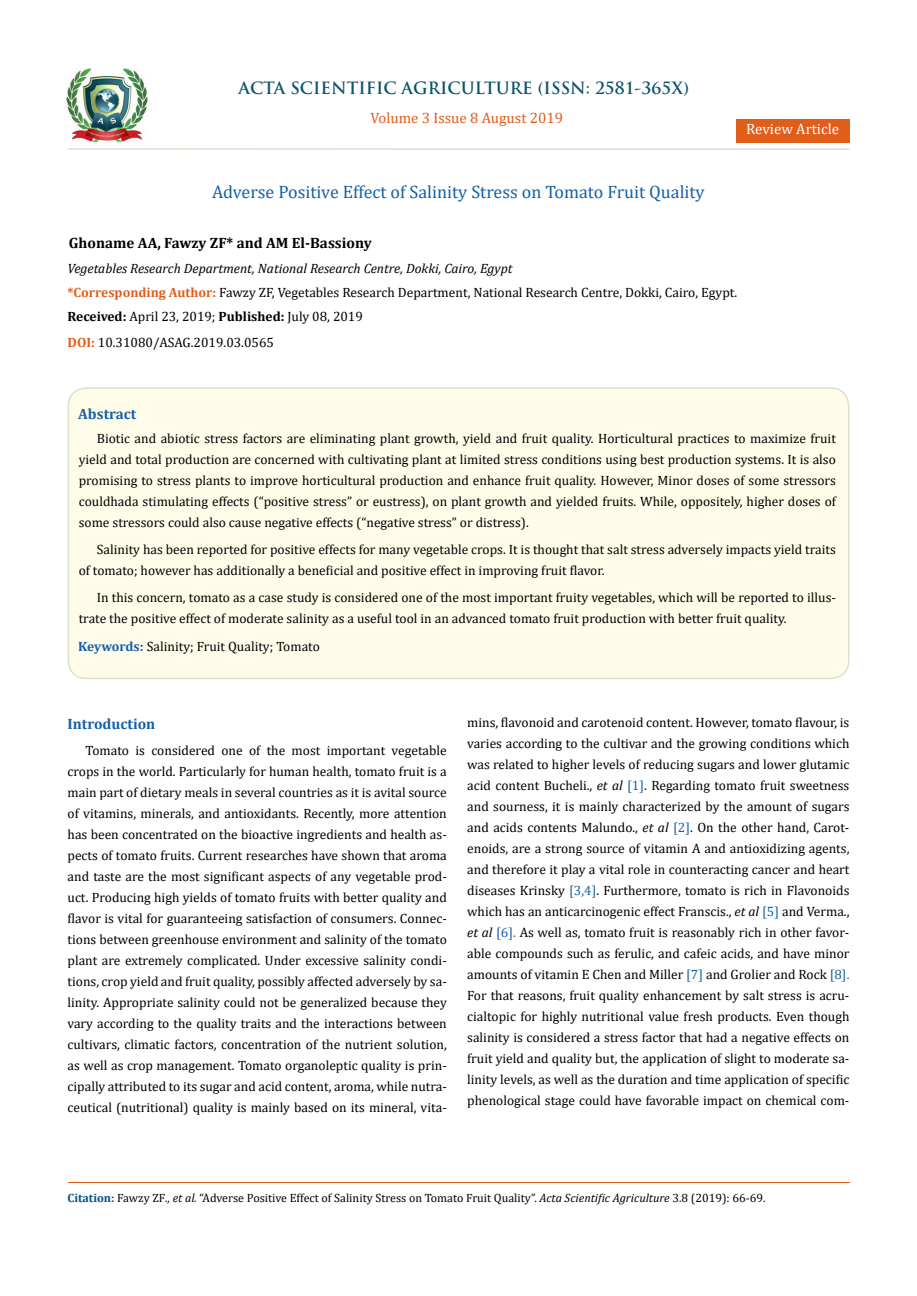
<style>
.page{position:relative;width:917px;height:1296px;background:#fff}
.page>*{position:absolute;margin:0;border:0;box-sizing:border-box;transform-origin:0 0}
.t1{font:18px "Cambria";color:#1560a6}
.t2{font:700 16.5px "Trajan Pro";color:#0e546a}
.t3{font:700 15px "Cambria";color:#000}
.t4{font:15px "Cambria";color:#e05d1a}
.t5{font:700 15px "Cambria";color:#1560a6}
.t6{font:15px "Cambria";color:#fff}
.t7{font:13.5px/21px "Cambria";color:#000}
.t8{font:12px "Cambria";color:#000}
.s1{font-style:italic}
.s2{font-weight:700;color:#e05d1a}
.s3{font-weight:700}
.s4{font-weight:700;color:#1560a6}
.s5{color:#1560a6}
.s6{font-weight:700;color:#035089}
</style>
<div class="page">
<img style="left:67px;top:68px;width:80px;height:74px">
<div style="left:735px;top:119px;width:114px;height:23px;background:#e05d1a"></div>
<div style="left:68px;top:388px;width:780px;height:290px;background:#fffde9;border-radius:18px"></div>
<div style="left:68px;top:387px;width:781px;height:292px;border:2px solid #e0dfcd;border-radius:18px"></div>
<hr style="left:67px;top:148px;width:782px;height:2px;background:#e0dfcd">
<hr style="left:68px;top:1182px;width:781px;height:1px;background:#e05d1a">
<p class="t2" style="left:238px;top:77px;width:452px">ACTA SCIENTIFIC AGRICULTURE (ISSN: 2581-365X)</p>
<p class="t4" style="left:370px;top:109px;width:194px">Volume 3 Issue 8 August 2019</p>
<p class="t6" style="left:746px;top:120px;width:94px">Review Article</p>
<h1 class="t1" style="left:212px;top:181px;width:494px">Adverse Positive Effect of Salinity Stress on Tomato Fruit Quality</h1>
<p class="t3" style="left:69px;top:232px;width:304px">Ghoname AA, Fawzy ZF* and AM El-Bassiony</p>
<p class="t7" style="left:67px;top:256px;width:671px;line-height:24.3px"><span class="s1">Vegetables Research Department, National Research Centre, Dokki, Cairo, Egypt<br></span><span class="s2">*Corresponding Author:</span> Fawzy ZF, Vegetables Research Department, National Research Centre, Dokki, Cairo, Egypt.</p>
<p class="t7" style="left:67px;top:306px;width:297px"><span class="s3">Received:</span> April 23, 2019; <span class="s3">Published:</span> July 08, 2019</p>
<p class="t7" style="left:67px;top:332px;width:208px"><span class="s2">DOI:</span> 10.31080/ASAG.2019.03.0565</p>
<p class="t5" style="left:78px;top:403px;width:60px">Abstract</p>
<p class="t7" style="left:79px;top:428px;width:758px;text-align:justify;text-indent:18px">Biotic and abiotic stress factors are eliminating plant growth, yield and fruit quality. Horticultural practices to maximize fruit yield and total production are concerned with cultivating plant at limited stress conditions using best production systems. It is also promising to stress plants to improve horticultural production and enhance fruit quality. However, Minor doses of some stressors couldhada stimulating effects (“positive stress” or eustress), on plant growth and yielded fruits. While, oppositely, higher doses of some stressors could also cause negative effects (“negative stress” or distress).</p>
<p class="t7" style="left:79px;top:539px;width:758px;text-indent:18px">Salinity has been reported for positive effects for many vegetable crops. It is thought that salt stress adversely impacts yield traits of tomato; however has additionally a beneficial and positive effect in improving fruit flavor.</p>
<p class="t7" style="left:79px;top:587px;width:758px;text-indent:18px">In this concern, tomato as a case study is considered one of the most important fruity vegetables, which will be reported to illus&shy;trate the positive effect of moderate salinity as a useful tool in an advanced tomato fruit production with better fruit quality.</p>
<p class="t7" style="left:78px;top:636px;width:243px"><span class="s4">Keywords:</span> Salinity; Fruit Quality; Tomato</p>
<p class="t5" style="left:68px;top:713px;width:89px">Introduction</p>
<p class="t7" style="left:68px;top:740px;width:381px;text-align:justify;text-indent:18px">Tomato is considered one of the most important vegetable crops in the world. Particularly for human health, tomato fruit is a main part of dietary meals in several countries as it is avital source of vitamins, minerals, and antioxidants. Recently, more attention has been concentrated on the bioactive ingredients and health as&shy;pects of tomato fruits. Current researches have shown that aroma and taste are the most significant aspects of any vegetable prod&shy;uct. Producing high yields of tomato fruits with better quality and flavor is vital for guaranteeing satisfaction of consumers. Connec&shy;tions between greenhouse environment and salinity of the tomato plant are extremely complicated. Under excessive salinity condi&shy;tions, crop yield and fruit quality, possibly affected adversely by sa&shy;linity. Appropriate salinity could not be generalized because they vary according to the quality traits and the interactions between cultivars, climatic factors, concentration of the nutrient solution, as well as crop management. Tomato organoleptic quality is prin&shy;cipally attributed to its sugar and acid content, aroma, while nutra&shy;ceutical (nutritional) quality is mainly based on its mineral, vita-</p>
<p class="t7" style="left:467px;top:712px;width:384px;text-align:justify">mins, flavonoid and carotenoid content. However, tomato flavour, is varies according to the cultivar and the growing conditions which was related to higher levels of reducing sugars and lower glutamic acid content Bucheli., <span class="s1">et al</span> <span class="s5">[1]</span>. Regarding tomato fruit sweetness and sourness, it is mainly characterized by the amount of sugars and acids contents Malundo., <span class="s1">et al</span> <span class="s5">[2]</span>. On the other hand, Carot&shy;enoids, are a strong source of vitamin A and antioxidizing agents, and therefore it play a vital role in counteracting cancer and heart diseases Krinsky <span class="s5">[3,4]</span>. Furthermore, tomato is rich in Flavonoids which has an anticarcinogenic effect Franscis., <span class="s1">et al</span> <span class="s5">[5]</span> and Verma., <span class="s1">et al</span> <span class="s5">[6].</span> As well as, tomato fruit is reasonably rich in other favor&shy;able compounds such as ferulic, and cafeic acids, and have minor amounts of vitamin E Chen and Miller <span class="s5">[7]</span> and Grolier and Rock <span class="s5">[8].<br></span>For that reasons, fruit quality enhancement by salt stress is acru&shy;cialtopic for highly nutritional value fresh products. Even though salinity is considered a stress factor that had a negative effects on fruit yield and quality but, the application of slight to moderate sa&shy;linity levels, as well as the duration and time application of specific phenological stage could have favorable impact on chemical com-</p>
<p class="t8" style="left:68px;top:1191px;width:699px"><span class="s6">Citation:</span> Fawzy ZF<span class="s1">., et al.</span> “Adverse Positive Effect of Salinity Stress on Tomato Fruit Quality”. <span class="s1">Acta Scientific Agriculture</span> 3.8 (2019): 66-69.</p>
</div>
